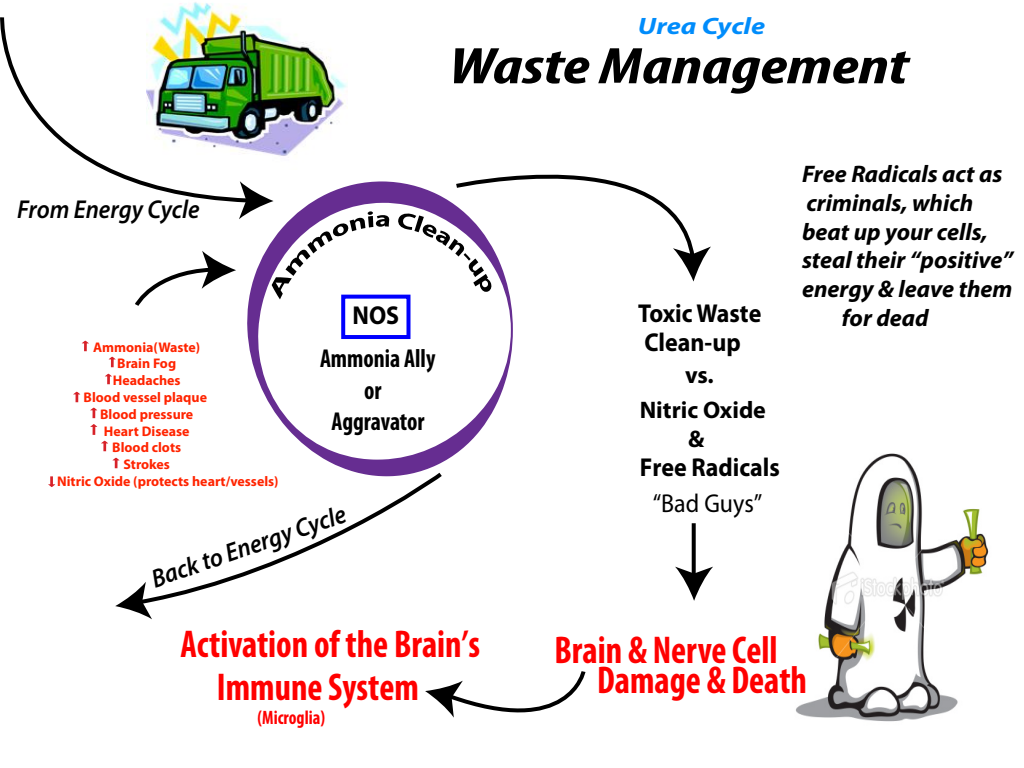
<style>
.page{position:relative;width:1024px;height:768px;background:#fff}
.page>*{position:absolute;margin:0;border:0;box-sizing:border-box;transform-origin:0 0}
.t1{font:italic 700 condensed 51.9px "Myriad Pro";color:#000;scale:1.33 1}
.t2{font:700 condensed 38.9px/43.2px "Myriad Pro";color:#f00;scale:.93 1}
.t3{font:700 25.9px/28.8px "Myriad Pro";color:#000;scale:.93 1}
.t4{font:italic 600 25.9px "Myriad Pro";color:#000;scale:.93 1}
.t5{font:700 condensed 25.9px/31.7px "Myriad Pro";color:#000;text-align:center;scale:.93 1}
.t6{font:25.9px "Myriad Pro";color:#000;scale:.93 1}
.t7{font:italic 700 24px "Myriad Pro";color:#000}
.t8{font:700 24px/35px "Myriad Pro";color:#000;text-align:center}
.t9{font:italic 700 23.8px "Myriad Pro";color:#008cfb;scale:1.18 1}
.t10{font:700 condensed 19.5px "Myriad Pro";color:#f00;scale:.93 1}
.t11{font:700 14px "Myriad Pro";color:#ff2400}
</style>
<div class="page">
<svg style="left:247px;top:181px;width:266px;height:289px"></svg>
<svg style="left:0;top:17px;width:147px;height:165px"></svg>
<div style="left:341px;top:295px;width:69px;height:44px;border:4px solid #00f"></div>
<svg style="left:398px;top:174px;width:313px;height:119px"></svg>
<svg style="left:152px;top:470px;width:290px;height:132px"></svg>
<svg style="left:115px;top:582px;width:37px;height:37px"></svg>
<svg style="left:692px;top:523px;width:4px;height:44px"></svg>
<svg style="left:675px;top:567px;width:38px;height:34px"></svg>
<svg style="left:425px;top:671px;width:161px;height:47px"></svg>
<svg style="left:133px;top:181px;width:256px;height:128px"></svg>
<svg style="left:82px;top:340px;width:7px;height:12px"></svg>
<svg style="left:105px;top:356px;width:11px;height:29px"></svg>
<svg style="left:73px;top:391px;width:8px;height:12px"></svg>
<svg style="left:90px;top:407px;width:8px;height:11px"></svg>
<svg style="left:90px;top:424px;width:30px;height:45px"></svg>
<svg style="left:48px;top:476px;width:8px;height:11px"></svg>
<img style="left:796px;top:453px;width:193px;height:269px">
<img style="left:147px;top:2px;width:201px;height:154px">
<h3 class="t9" style="left:638px;top:10px;width:109px">Urea Cycle</h3>
<h1 class="t1" style="left:449px;top:34px;width:346px">Waste Management</h1>
<h3 class="t4" style="left:17px;top:193px;width:198px">From Energy Cycle</h3>
<p class="t11" style="left:93px;top:338px;width:109px">Ammonia(Waste)</p>
<p class="t11" style="left:117px;top:355px;width:60px">Brain Fog</p>
<p class="t11" style="left:113px;top:371px;width:69px">Headaches</p>
<p class="t11" style="left:84px;top:388px;width:125px">Blood vessel plaque</p>
<p class="t11" style="left:100px;top:405px;width:95px">Blood pressure</p>
<p class="t11" style="left:104px;top:422px;width:87px">Heart Disease</p>
<p class="t11" style="left:112px;top:439px;width:70px">Blood clots</p>
<p class="t11" style="left:123px;top:455px;width:48px">Strokes</p>
<p class="t11" style="left:57px;top:472px;width:223px">Nitric Oxide (protects heart/vessels)</p>
<h3 class="t3" style="left:352px;top:300px;width:52px">NOS</h3>
<h3 class="t5" style="left:320px;top:342px;width:126px">Ammonia Ally or<br>Aggravator</h3>
<h3 class="t4" style="left:147px;top:564px;width:221px;rotate:-19deg">Back to Energy Cycle</h3>
<h3 class="t3" style="left:638px;top:298px;width:134px">Toxic Waste<br>Clean-up</h3>
<h3 class="t8" style="left:640px;top:357px;width:128px">vs.<br>Nitric Oxide</h3>
<h3 class="t8" style="left:688px;top:420px;width:18px">&amp;</h3>
<h3 class="t3" style="left:640px;top:452px;width:152px">Free Radicals</h3>
<h3 class="t6" style="left:653px;top:487px;width:119px">“Bad Guys”</h3>
<h3 class="t7" style="left:802px;top:158px;width:202px">Free Radicals act as</h3>
<h3 class="t7" style="left:806px;top:187px;width:169px">criminals, which</h3>
<h3 class="t7" style="left:802px;top:216px;width:187px">beat up your cells,</h3>
<h3 class="t7" style="left:802px;top:245px;width:213px">steal their “positive”</h3>
<h3 class="t7" style="left:802px;top:274px;width:212px">energy &amp; leave them</h3>
<h3 class="t7" style="left:842px;top:302px;width:88px">for dead</h3>
<h2 class="t2" style="left:217px;top:622px;width:285px;text-indent:-36px">Activation of the Brain’s<br>Immune System</h2>
<h3 class="t10" style="left:258px;top:705px;width:74px">(Microglia)</h3>
<h2 class="t2" style="left:555px;top:628px;width:241px">Brain &amp; Nerve Cell</h2>
<h2 class="t2" style="left:597px;top:658px;width:227px">Damage &amp; Death</h2>
</div>
